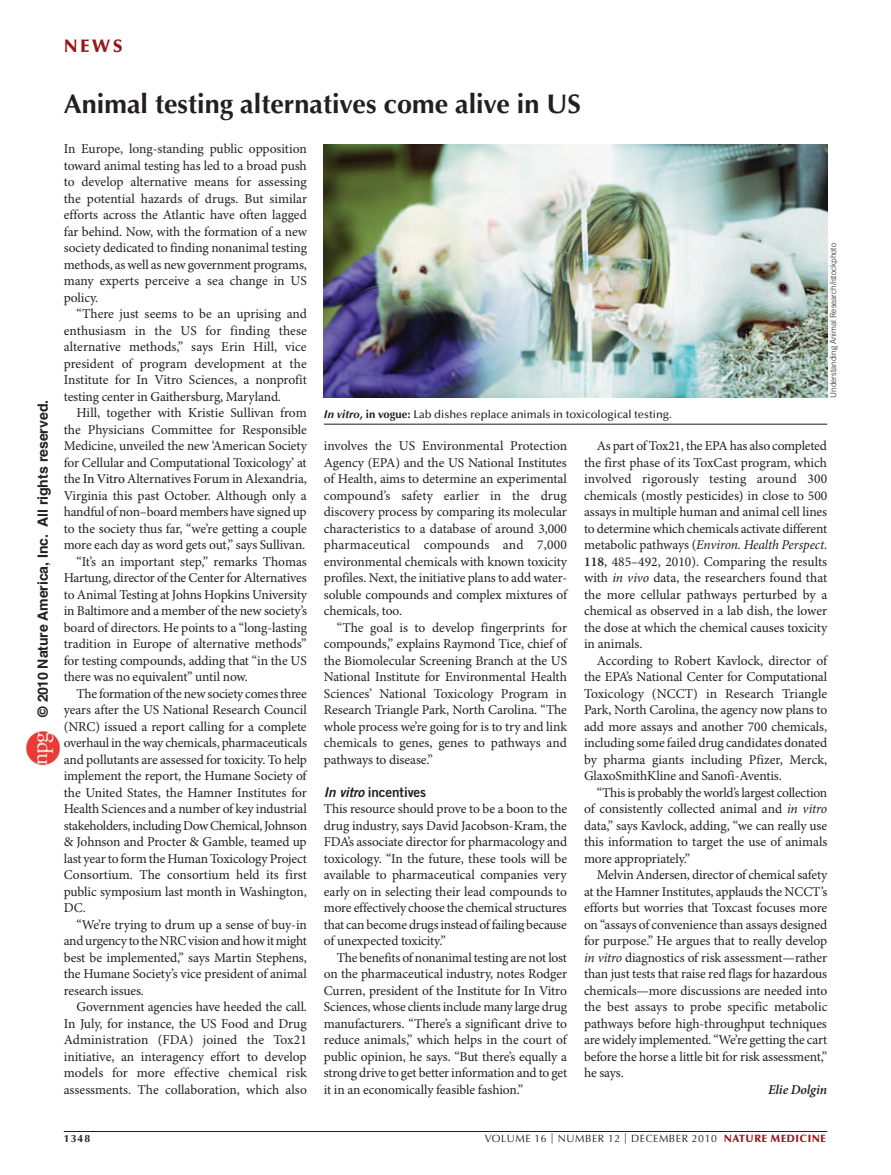
<style>
.page{position:relative;width:891px;height:1175px;background:#fff}
.page>*{position:absolute;margin:0;border:0;box-sizing:border-box;transform-origin:0 0}
.t1{font:700 27px "Optima LT Std";color:#231f20}
.t2{font:900 18px "Optima LT Std";color:#961619}
.t3{font:700 14.1px "Helvetica LT Std";color:#231f20}
.t4{font:13.5px/16.5px "Minion Pro";letter-spacing:-.01em;color:#231f20;text-align:justify}
.t5{font:13.5px "Trade Gothic LT Std Bd 2";letter-spacing:-.01em;color:#231f20}
.t6{font:italic 600 13.5px "Minion Pro";letter-spacing:-.01em;color:#231f20}
.t7{font:500 11.25px "Optima LT Std";color:#231f20}
.t8{font:10.5px "Optima LT Std";letter-spacing:.05em;color:#231f20}
.t9{font:700 10.5px "Optima LT Std";color:#231f20}
.t10{font:300 8.25px "Trade Gothic LT Std";letter-spacing:-.005em;color:#231f20}
.s1{font-weight:500}
.s2{color:#333}
.s3{font-weight:700;font-style:italic}
.s4{font-weight:700}
.s5{font-style:italic}
.s6{font-weight:600}
.s7{font-family:"Trade Gothic LT Std Bd 2 Obl"}
.s8{font-weight:900;color:#961619}
</style>
<div class="page">
<hr style="left:64px;top:1131px;width:763px;height:1px;background:#231f20">
<img style="left:324px;top:144px;width:503px;height:254px">
<hr style="left:324px;top:424px;width:503px;height:1px;background:#231f20">
<img style="left:26px;top:731px;width:34px;height:34px">
<h2 class="t2" style="left:64px;top:36px;width:61px">NEWS</h2>
<p class="t3" style="left:34px;top:717px;width:318px;rotate:-90deg">© 2010 Nature America, Inc. All rights reserved.</p>
<h1 class="t1" style="left:64px;top:88px;width:519px">Animal testing alternatives come alive in US</h1>
<p class="t4" style="left:64px;top:141px;width:245px">In Europe, long-standing public opposition toward animal testing has led to a broad push to develop alternative means for assessing the potential hazards of drugs. But similar efforts across the Atlantic have often lagged far behind. Now, with the formation of a new society dedicated to finding nonanimal testing methods, as well as new government programs, many experts perceive a sea change in US policy.</p>
<p class="t4" style="left:64px;top:306px;width:245px;text-indent:13px">“There just seems to be an uprising and enthusiasm in the US for finding these alternative methods,” says Erin Hill, vice president of program development at the Institute for In Vitro Sciences, a nonprofit testing center in Gaithersburg, Maryland.</p>
<p class="t4" style="left:77px;top:405px;width:232px">Hill, together with Kristie Sullivan from</p>
<p class="t4" style="left:64px;top:422px;width:245px">the Physicians Committee for Responsible</p>
<p class="t4" style="left:64px;top:438px;width:245px">Medicine, unveiled the new ‘American Society</p>
<p class="t4" style="left:64px;top:455px;width:244px">for Cellular and Computational Toxicology’ at</p>
<p class="t4" style="left:64px;top:471px;width:245px">the <span class="s1">In Vitro</span> Alternatives Forum in Alexandria,</p>
<p class="t4" style="left:64px;top:488px;width:244px">Virginia this past October. Although only a</p>
<p class="t4" style="left:64px;top:504px;width:244px">handful of non–board members have signed up</p>
<p class="t4" style="left:64px;top:521px;width:245px">to the society thus far, “we’re getting a couple</p>
<p class="t4" style="left:64px;top:537px;width:243px">more each day as word gets out,” says Sullivan.</p>
<p class="t4" style="left:77px;top:554px;width:232px">“It’s an important step,” remarks Thomas</p>
<p class="t4" style="left:64px;top:570px;width:244px">Hartung, director of the Center for Alternatives</p>
<p class="t4" style="left:64px;top:587px;width:245px">to Animal Testing at Johns Hopkins University</p>
<p class="t4" style="left:64px;top:603px;width:245px">in Baltimore and a member of the new society’s</p>
<p class="t4" style="left:64px;top:620px;width:245px">board of directors. He points to a “long-lasting</p>
<p class="t4" style="left:64px;top:636px;width:244px">tradition in Europe of alternative methods”</p>
<p class="t4" style="left:64px;top:653px;width:244px">for testing compounds, adding that “in the US</p>
<p class="t4" style="left:64px;top:669px;width:186px">there was no equivalent” until now.</p>
<p class="t4" style="left:77px;top:686px;width:232px">The formation of the new society comes three</p>
<p class="t4" style="left:64px;top:702px;width:245px">years after the US National Research Council</p>
<p class="t4" style="left:64px;top:719px;width:244px">(NRC) issued a report calling for a complete</p>
<p class="t4" style="left:64px;top:735px;width:245px">overhaul in the way chemicals, pharmaceuticals</p>
<p class="t4" style="left:64px;top:752px;width:245px">and pollutants are assessed for toxicity. To help</p>
<p class="t4" style="left:64px;top:768px;width:244px">implement the report, the Humane Society of</p>
<p class="t4" style="left:64px;top:785px;width:245px">the United States, the Hamner Institutes for</p>
<p class="t4" style="left:64px;top:801px;width:245px">Health Sciences and a number of key industrial</p>
<p class="t4" style="left:64px;top:818px;width:245px">stakeholders, including Dow Chemical, Johnson</p>
<p class="t4" style="left:64px;top:834px;width:244px">&amp; Johnson and Procter &amp; Gamble, teamed up</p>
<p class="t4" style="left:64px;top:851px;width:245px">last year to form the Human Toxicology Project</p>
<p class="t4" style="left:64px;top:867px;width:245px">Consortium. The consortium held its first</p>
<p class="t4" style="left:64px;top:884px;width:245px">public symposium last month in Washington,</p>
<p class="t4" style="left:64px;top:900px;width:24px">DC<span class="s2">.</span></p>
<p class="t4" style="left:77px;top:917px;width:232px">“We’re trying to drum up a sense of buy-in</p>
<p class="t4" style="left:64px;top:933px;width:245px">and urgency to the NRC vision and how it might</p>
<p class="t4" style="left:64px;top:950px;width:245px">best be implemented,” says Martin Stephens,</p>
<p class="t4" style="left:64px;top:966px;width:245px">the Humane Society’s vice president of animal</p>
<p class="t4" style="left:64px;top:983px;width:82px">research issues.</p>
<p class="t4" style="left:77px;top:999px;width:232px">Government agencies have heeded the call.</p>
<p class="t4" style="left:64px;top:1015px;width:244px">In July, for instance, the US Food and Drug</p>
<p class="t4" style="left:64px;top:1032px;width:245px">Administration (FDA) joined the Tox21</p>
<p class="t4" style="left:64px;top:1048px;width:244px">initiative, an interagency effort to develop</p>
<p class="t4" style="left:64px;top:1065px;width:245px">models for more effective chemical risk</p>
<p class="t4" style="left:64px;top:1081px;width:245px">assessments. The collaboration, which also</p>
<p class="t10" style="left:828px;top:398px;width:156px;rotate:-90deg">Understanding Animal Research/istockphoto</p>
<p class="t7" style="left:324px;top:407px;width:350px"><span class="s3">In vitro</span><span class="s4">, in vogue:</span> Lab dishes replace animals in toxicological testing.</p>
<p class="t4" style="left:584px;top:438px;width:245px;text-indent:13px">As part of Tox21, the EPA has also completed the first phase of its ToxCast program, which involved rigorously testing around 300 chemicals (mostly pesticides) in close to 500 assays in multiple human and animal cell lines to determine which chemicals activate different metabolic pathways (<span class="s5">Environ. Health Perspect</span>.<br><span class="s6">118</span>, 485–492, 2010). Comparing the results with <span class="s5">in vivo</span> data, the researchers found that the more cellular pathways perturbed by a chemical as observed in a lab dish, the lower the dose at which the chemical causes toxicity in animals.</p>
<p class="t4" style="left:584px;top:652px;width:245px;text-indent:13px">According to Robert Kavlock, director of the EPA’s National Center for Computational Toxicology (NCCT) in Research Triangle Park, North Carolina, the agency now plans to add more assays and another 700 chemicals, including some failed drug candidates donated by pharma giants including Pfizer, Merck, GlaxoSmithKline and Sanofi-Aventis.</p>
<p class="t4" style="left:584px;top:784px;width:245px;text-indent:13px">“This is probably the world’s largest collection of consistently collected animal and <span class="s5">in vitro </span>data,” says Kavlock, adding, “we can really use this information to target the use of animals more appropriately.”</p>
<p class="t4" style="left:584px;top:867px;width:245px;text-indent:13px">Melvin Andersen, director of chemical safety at the Hamner Institutes, applauds the NCCT’s efforts but worries that Toxcast focuses more on “assays of convenience than assays designed for purpose.” He argues that to really develop <span class="s5">in vitro</span> diagnostics of risk assessment—rather than just tests that raise red flags for hazardous chemicals—more discussions are needed into the best assays to probe specific metabolic pathways before high-throughput techniques are widely implemented. “We’re getting the cart before the horse a little bit for risk assessment,” he says.</p>
<p class="t6" style="left:768px;top:1081px;width:61px">Elie Dolgin</p>
<p class="t4" style="left:324px;top:438px;width:245px">involves the US Environmental Protection Agency (EPA) and the US National Institutes of Health, aims to determine an experimental compound’s safety earlier in the drug discovery process by comparing its molecular characteristics to a database of around 3,000 pharmaceutical compounds and 7,000 environmental chemicals with known toxicity profiles. Next, the initiative plans to add water&shy;soluble compounds and complex mixtures of chemicals, too.</p>
<p class="t4" style="left:324px;top:619px;width:245px;text-indent:13px">“The goal is to develop fingerprints for compounds,” explains Raymond Tice, chief of the Biomolecular Screening Branch at the US National Institute for Environmental Health Sciences’ National Toxicology Program in Research Triangle Park, North Carolina. “The whole process we’re going for is to try and link chemicals to genes, genes to pathways and pathways to disease.”</p>
<p class="t5" style="left:324px;top:783px;width:104px"><span class="s7">In vitro</span> incentives</p>
<p class="t4" style="left:324px;top:801px;width:245px">This resource should prove to be a boon to the drug industry, says David Jacobson-Kram, the FDA’s associate director for pharmacology and toxicology. “In the future, these tools will be available to pharmaceutical companies very early on in selecting their lead compounds to more effectively choose the chemical structures that can become drugs instead of failing because of unexpected toxicity.”</p>
<p class="t4" style="left:324px;top:949px;width:245px;text-indent:13px">The benefits of nonanimal testing are not lost on the pharmaceutical industry, notes Rodger Curren, president of the Institute for In Vitro Sciences, whose clients include many large drug manufacturers. “There’s a significant drive to reduce animals,” which helps in the court of public opinion, he says. “But there’s equally a strong drive to get better information and to get it in an economically feasible fashion.”</p>
<p class="t9" style="left:64px;top:1132px;width:28px">1348</p>
<p class="t8" style="left:485px;top:1132px;width:343px">VOLUME 16 | NUMBER 12 | DECEMBER 2010 <span class="s8">NATURE MEDICINE</span></p>
</div>
